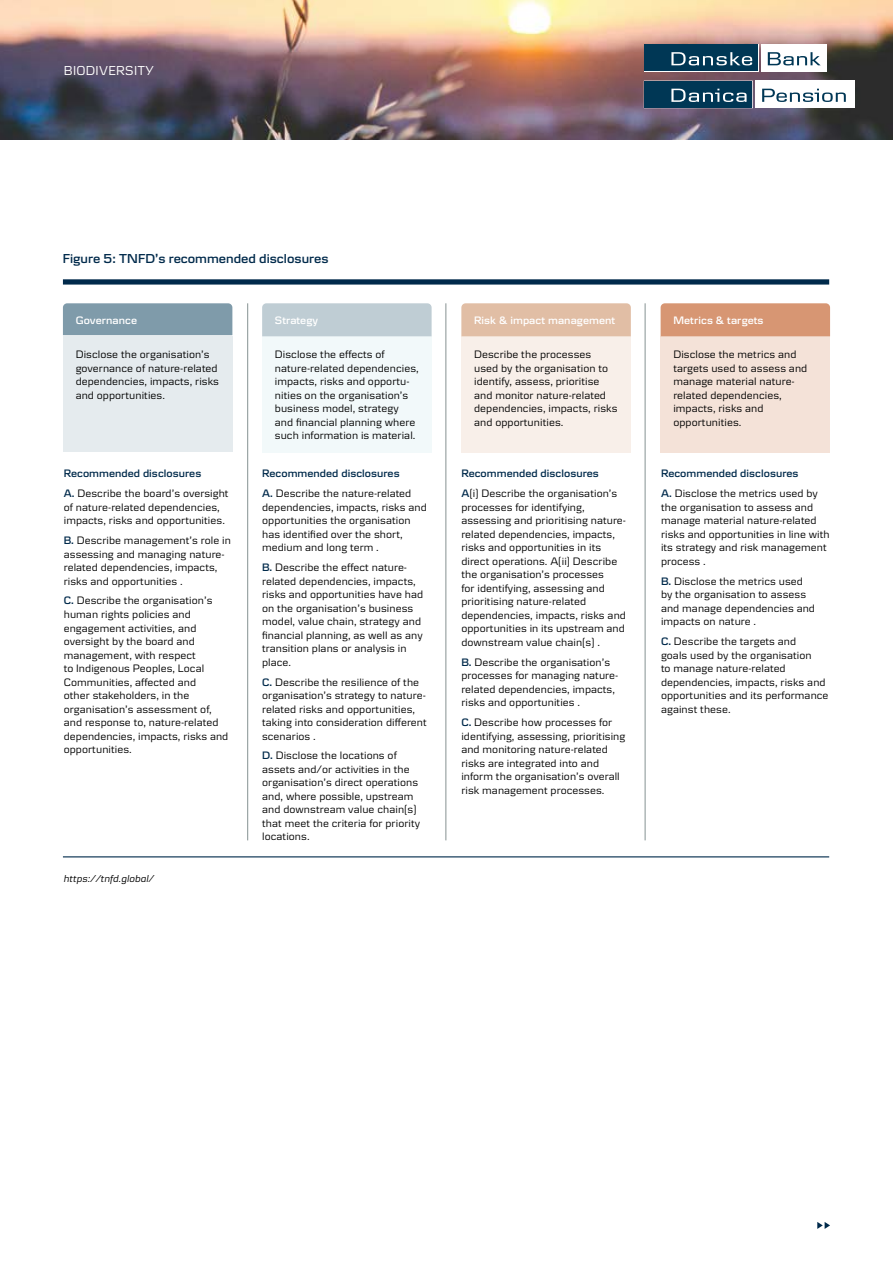
<style>
.page{position:relative;width:893px;height:1263px;background:#fff}
.page>*{position:absolute;margin:0;border:0;box-sizing:border-box;transform-origin:0 0}
.t1{font:600 13.5px "Danske Textv 2";color:#002a4b}
.t2{font:13.5px "Danske Textv 2";letter-spacing:.02em;color:#fff}
.t3{font:11.25px/13.5px "Danske Textv 2";letter-spacing:.005em;color:#000}
.t4{font:600 11.25px "Danske Textv 2";letter-spacing:.005em;color:#fff}
.t5{font:600 11.25px/20px "Danske Textv 2";letter-spacing:.005em;color:#002a4b}
.t6{font:italic 10.5px "Danske Textv 2";letter-spacing:.005em;color:#000}
.s1{font-weight:600;color:#002a4b}
.s2{font-weight:400;color:#000}
</style>
<div class="page">
<svg style="left:817px;top:1222px;width:13px;height:7px"></svg>
<hr style="left:63px;top:856px;width:766px;height:1px;background:#002a4b">
<div style="left:63px;top:279px;width:766px;height:6px;background:#002a4b"></div>
<div style="left:63px;top:303px;width:169px;height:32px;background:#7f9baa"></div>
<div style="left:63px;top:336px;width:169px;height:116px;background:#e5ebee"></div>
<div style="left:262px;top:336px;width:170px;height:117px;background:#f2f9fa"></div>
<div style="left:461px;top:336px;width:170px;height:117px;background:#f8efe9"></div>
<div style="left:661px;top:336px;width:169px;height:117px;background:#f4e2d8"></div>
<div style="left:262px;top:303px;width:170px;height:33px;background:#bfcdd4"></div>
<div style="left:461px;top:303px;width:170px;height:33px;background:#e1bea5"></div>
<div style="left:661px;top:303px;width:169px;height:33px;background:#d79673"></div>
<hr style="left:247px;top:303px;width:1px;height:537px;background:#869292">
<hr style="left:446px;top:303px;width:1px;height:537px;background:#869292">
<hr style="left:645px;top:303px;width:1px;height:537px;background:#869292">
<img style="left:0;top:0;width:893px;height:140px">
<div style="left:761px;top:44px;width:66px;height:28px;background:#fff"></div>
<svg style="left:644px;top:44px;width:115px;height:28px"></svg>
<div style="left:644px;top:45px;width:114px;height:26px;background:#003755"></div>
<svg style="left:671px;top:52px;width:81px;height:13px"></svg>
<svg style="left:768px;top:52px;width:52px;height:13px"></svg>
<div style="left:756px;top:81px;width:99px;height:27px;background:#fff"></div>
<svg style="left:644px;top:81px;width:109px;height:27px;background:#1b4c67"></svg>
<svg style="left:762px;top:89px;width:84px;height:13px"></svg>
<p class="t2" style="left:64px;top:62px;width:91px">BIODIVERSITY</p>
<p class="t1" style="left:63px;top:251px;width:267px">Figure 5: TNFD’s recommended disclosures</p>
<p class="t4" style="left:76px;top:314px;width:63px">Governance</p>
<p class="t3" style="left:76px;top:347px;width:145px">Disclose the organisation’s governance of nature-related dependencies, impacts, risks and opportunities.</p>
<p class="t3" style="left:275px;top:347px;width:145px">Disclose the effects of nature-related dependencies, impacts, risks and opportu&shy;nities on the organisation’s business model, strategy and financial planning where such information is material.</p>
<p class="t3" style="left:474px;top:347px;width:145px">Describe the processes used by the organisation to identify, assess, prioritise and monitor nature-related dependencies, impacts, risks and opportunities.</p>
<p class="t3" style="left:673px;top:347px;width:135px">Disclose the metrics and targets used to assess and manage material nature&shy;related dependencies, impacts, risks and opportunities.</p>
<p class="t4" style="left:275px;top:314px;width:45px">Strategy</p>
<p class="t4" style="left:474px;top:314px;width:143px">Risk &amp; impact management</p>
<p class="t4" style="left:673px;top:314px;width:92px">Metrics &amp; targets</p>
<p class="t3" style="left:64px;top:463px;width:166px;line-height:20px"><span class="s1">Recommended disclosures<br>A.</span> Describe the board’s oversight</p>
<p class="t3" style="left:64px;top:500px;width:163px">of nature-related dependencies, impacts, risks and opportunities.</p>
<p class="t3" style="left:64px;top:533px;width:169px"><span class="s1">B.</span> Describe management’s role in assessing and managing nature&shy;related dependencies, impacts, risks and opportunities .</p>
<p class="t3" style="left:64px;top:594px;width:166px"><span class="s1">C.</span> Describe the organisation’s human rights policies and engagement activities, and oversight by the board and management, with respect<br>to Indigenous Peoples, Local<br>Communities, affected and<br>other stakeholders, in the organisation’s assessment of, and response to, nature-related dependencies, impacts, risks and opportunities.</p>
<p class="t6" style="left:64px;top:873px;width:92px">https://tnfd.global/</p>
<p class="t3" style="left:262px;top:463px;width:151px;line-height:20px"><span class="s1">Recommended disclosures<br>A.</span> Describe the nature-related</p>
<p class="t3" style="left:262px;top:500px;width:166px">dependencies, impacts, risks and opportunities the organisation has identified over the short, medium and long term .</p>
<p class="t3" style="left:262px;top:560px;width:163px"><span class="s1">B.</span> Describe the effect nature&shy;related dependencies, impacts, risks and opportunities have had on the organisation’s business model, value chain, strategy and financial planning, as well as any transition plans or analysis in place.</p>
<p class="t3" style="left:262px;top:675px;width:166px"><span class="s1">C.</span> Describe the resilience of the organisation’s strategy to nature&shy;related risks and opportunities, taking into consideration different scenarios .</p>
<p class="t3" style="left:262px;top:749px;width:160px"><span class="s1">D.</span> Disclose the locations of assets and/or activities in the organisation’s direct operations and, where possible, upstream and downstream value chain(s) that meet the criteria for priority locations.</p>
<p class="t3" style="left:461px;top:463px;width:157px;line-height:20px"><span class="s1">Recommended disclosures<br>A</span>(i) Describe the organisation’s</p>
<p class="t3" style="left:461px;top:500px;width:166px">processes for identifying, assessing and prioritising nature&shy;related dependencies, impacts, risks and opportunities in its direct operations. A(ii) Describe the organisation’s processes<br>for identifying, assessing and prioritising nature-related dependencies, impacts, risks and opportunities in its upstream and downstream value chain(s) .</p>
<p class="t3" style="left:461px;top:655px;width:158px"><span class="s1">B.</span> Describe the organisation’s processes for managing nature&shy;related dependencies, impacts, risks and opportunities .</p>
<p class="t3" style="left:461px;top:715px;width:166px"><span class="s1">C.</span> Describe how processes for identifying, assessing, prioritising and monitoring nature-related risks are integrated into and inform the organisation’s overall risk management processes.</p>
<p class="t5" style="left:661px;top:463px;width:158px">Recommended disclosures<br>A. <span class="s2">Disclose the metrics used by</span></p>
<p class="t3" style="left:661px;top:500px;width:170px">the organisation to assess and manage material nature-related risks and opportunities in line with its strategy and risk management process .</p>
<p class="t3" style="left:661px;top:574px;width:155px"><span class="s1">B.</span> Disclose the metrics used by the organisation to assess and manage dependencies and impacts on nature .</p>
<p class="t3" style="left:661px;top:634px;width:169px"><span class="s1">C.</span> Describe the targets and<br>goals used by the organisation<br>to manage nature-related dependencies, impacts, risks and opportunities and its performance against these.</p>
</div>
